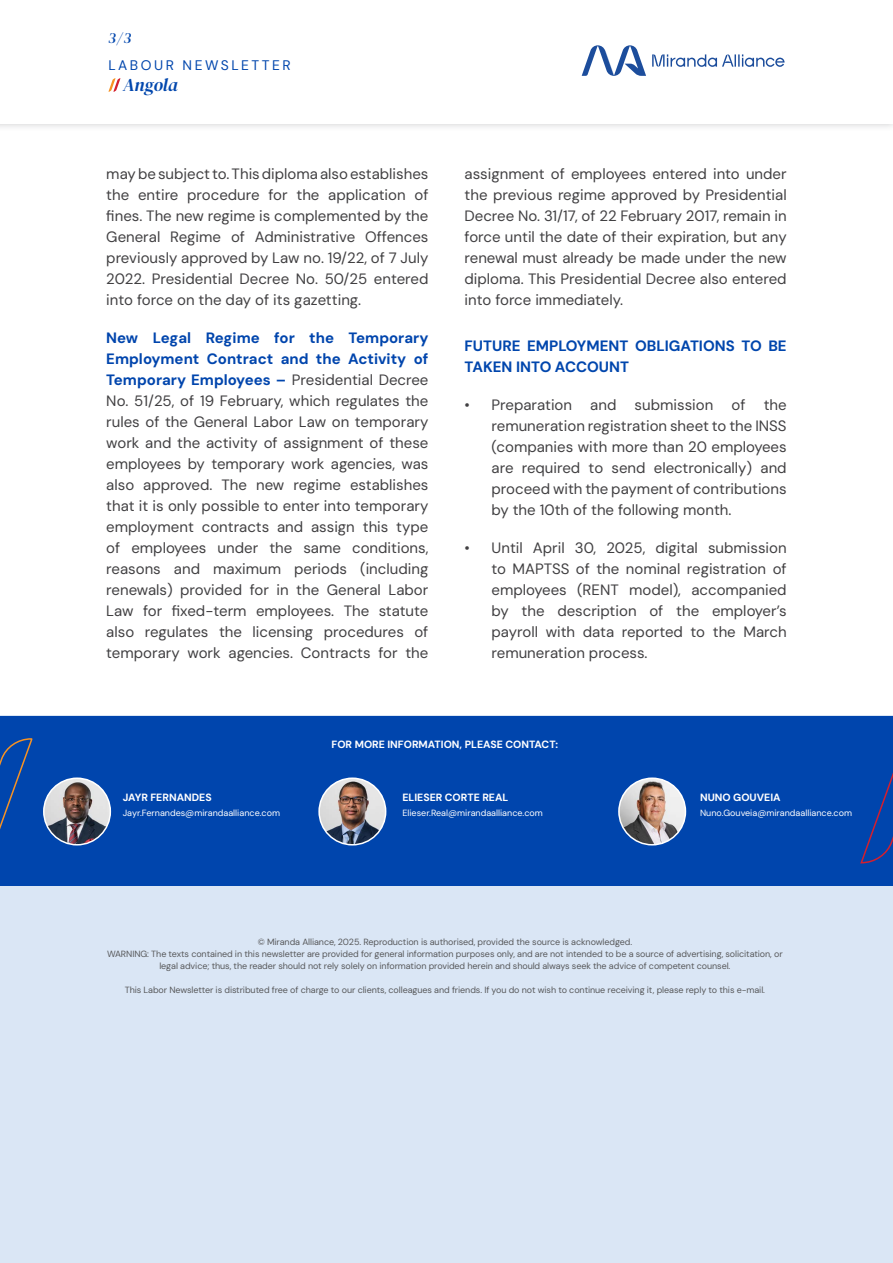
<style>
.page{position:relative;width:893px;height:1263px;background:#fff}
.page>*{position:absolute;margin:0;border:0;box-sizing:border-box;transform-origin:0 0}
.t1{font:italic 18.15px "DM Serif Display";letter-spacing:-.01em;color:#0046ad}
.t2{font:15px/21px "DM Sans";color:#414042;text-align:justify}
.t3{font:700 15px/21px "DM Sans";color:#0046ad}
.t4{font:italic 15px "DM Serif Display";color:#0046ad}
.t5{font:13.95px "DM Sans";letter-spacing:.18em;color:#0046ad}
.t6{font:700 10.5px "DM Sans";color:#fff}
.t7{font:9px/12px "DM Sans";letter-spacing:-.01em;color:#58595b;text-align:center}
.t8{font:9px "DM Sans";color:#fff}
.s1{font-weight:700;color:#0045ad}
</style>
<div class="page">
<div style="left:0;top:0;width:893px;height:131px;background:#bbbcbe;opacity:.75"></div>
<div style="left:0;top:0;width:893px;height:123px;background:#fff"></div>
<svg style="left:108px;top:78px;width:12px;height:14px"></svg>
<svg style="left:582px;top:45px;width:202px;height:31px"></svg>
<div style="left:0;top:715px;width:893px;height:548px;background:#dae6f5"></div>
<div style="left:0;top:716px;width:893px;height:169px;background:#0045ad"></div>
<img style="left:44px;top:778px;width:66px;height:67px;border-radius:33px">
<div style="left:43px;top:777px;width:68px;height:68px;border:2px solid #fff;border-radius:50%"></div>
<img style="left:319px;top:778px;width:67px;height:67px;border-radius:33px">
<div style="left:318px;top:777px;width:68px;height:68px;border:2px solid #fff;border-radius:50%"></div>
<img style="left:619px;top:778px;width:66px;height:67px;border-radius:33px">
<div style="left:618px;top:777px;width:68px;height:68px;border:2px solid #fff;border-radius:50%"></div>
<svg style="left:0;top:738px;width:33px;height:92px"></svg>
<svg style="left:860px;top:772px;width:33px;height:92px"></svg>
<p class="t4" style="left:108px;top:29px;width:25px">3/3</p>
<p class="t5" style="left:108px;top:57px;width:184px">LABOUR NEWSLETTER</p>
<p class="t1" style="left:123px;top:74px;width:57px">Angola</p>
<p class="t2" style="left:106px;top:163px;width:324px">may be subject to. This diploma also establishes the entire procedure for the application of fines. The new regime is complemented by the General Regime of Administrative Offences previously approved by Law no. 19/22, of 7 July 2022. Presidential Decree No. 50/25 entered into force on the day of its gazetting.</p>
<p class="t2" style="left:106px;top:327px;width:324px"><span class="s1">New Legal Regime for the Temporary Employment Contract and the Activity of Temporary Employees –</span> Presidential Decree No. 51/25, of 19 February, which regulates the rules of the General Labor Law on temporary work and the activity of assignment of these employees by temporary work agencies, was also approved. The new regime establishes that it is only possible to enter into temporary employment contracts and assign this type of employees under the same conditions, reasons and maximum periods (including renewals) provided for in the General Labor Law for fixed-term employees. The statute also regulates the licensing procedures of temporary work agencies. Contracts for the</p>
<p class="t2" style="left:465px;top:163px;width:324px">assignment of employees entered into under the previous regime approved by Presidential Decree No. 31/17, of 22 February 2017, remain in force until the date of their expiration, but any renewal must already be made under the new diploma. This Presidential Decree also entered into force immediately.</p>
<p class="t3" style="left:465px;top:335px;width:324px">FUTURE EMPLOYMENT OBLIGATIONS TO BE<br>TAKEN INTO ACCOUNT</p>
<p class="t2" style="left:492px;top:394px;width:297px;text-indent:-27px">• Preparation and submission of the remuneration registration sheet to the INSS (companies with more than 20 employees are required to send electronically) and proceed with the payment of contributions by the 10th of the following month.</p>
<p class="t2" style="left:492px;top:537px;width:297px;text-indent:-27px">• Until April 30, 2025, digital submission to MAPTSS of the nominal registration of employees (RENT model), accompanied by the description of the employer’s payroll with data reported to the March remuneration process.</p>
<p class="t6" style="left:123px;top:791px;width:90px">JAYR FERNANDES</p>
<p class="t8" style="left:123px;top:807px;width:159px">Jayr.Fernandes@mirandaalliance.com</p>
<p class="t6" style="left:332px;top:737px;width:228px">FOR MORE INFORMATION, PLEASE CONTACT:</p>
<p class="t6" style="left:402px;top:791px;width:108px">ELIESER CORTE REAL</p>
<p class="t8" style="left:402px;top:807px;width:142px">Elieser.Real@mirandaalliance.com</p>
<p class="t6" style="left:700px;top:791px;width:82px">NUNO GOUVEIA</p>
<p class="t8" style="left:700px;top:807px;width:154px">Nuno.Gouveia@mirandaalliance.com</p>
<p class="t7" style="left:107px;top:936px;width:677px">© Miranda Alliance, 2025. Reproduction is authorised, provided the source is acknowledged.<br>WARNING: The texts contained in this newsletter are provided for general information purposes only, and are not intended to be a source of advertising, solicitation, or legal advice; thus, the reader should not rely solely on information provided herein and should always seek the advice of competent counsel.</p>
<p class="t7" style="left:125px;top:984px;width:642px">This Labor Newsletter is distributed free of charge to our clients, colleagues and friends. If you do not wish to continue receiving it, please reply to this e-mail.</p>
</div>
